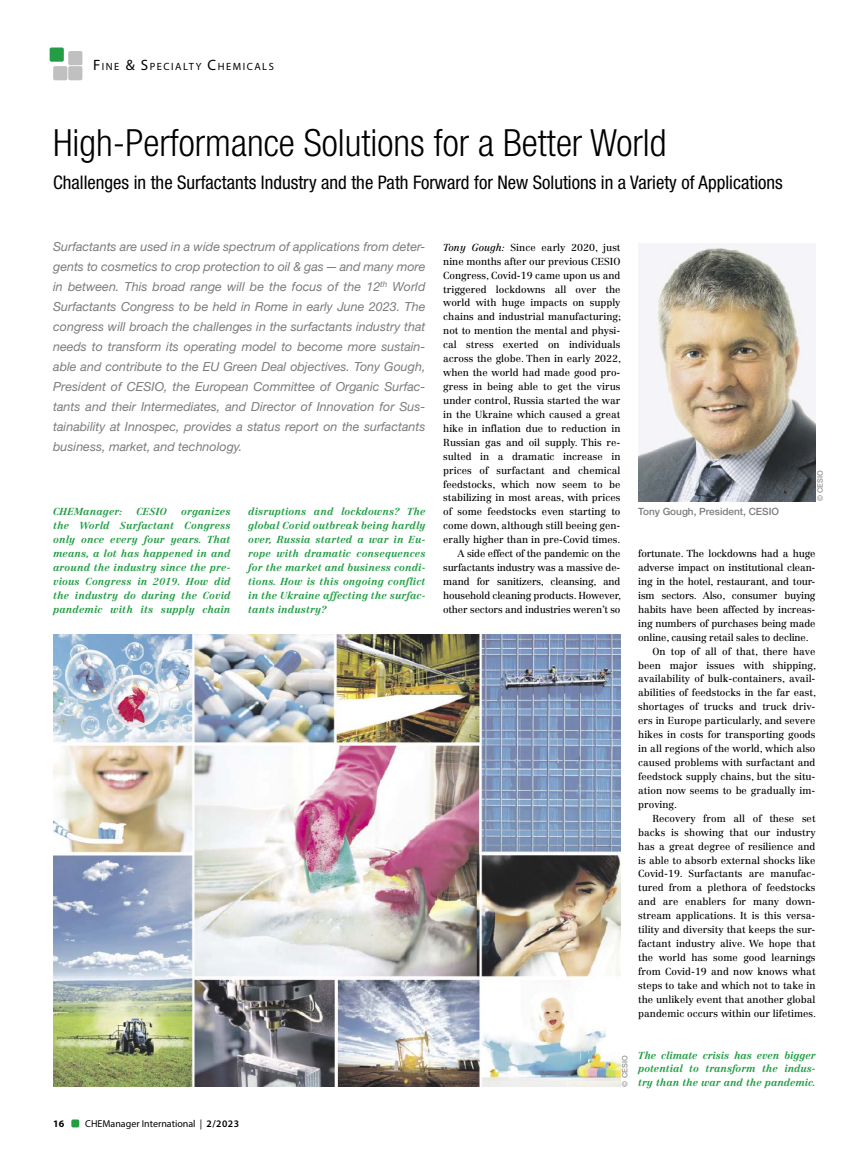
<style>
.page{position:relative;width:851px;height:1170px;background:#fff}
.page>*{position:absolute;margin:0;border:0;box-sizing:border-box;transform-origin:0 0}
.t1{font:300 condensed 37.5px "Helvetica Neue LT Std";color:#000}
.t2{font:condensed 18.75px "Helvetica Neue LT Std";color:#000}
.t3{font:italic 12.5px/20px "Helvetica Neue LT Std";color:#7c7c7c;text-align:justify}
.t4{font:10.5px "Myriad Pro";letter-spacing:.145em;color:#000}
.t5{font:10px/13.9px "Centennial LT Std";color:#000;text-align:right}
.t6{font:italic 700 10px/13.9px "Centennial LT Std";letter-spacing:.015em;color:#239e46;text-align:justify}
.t7{font:10px "Myriad Pro";color:#000}
.t8{font:500 10px "Helvetica Neue LT Std";color:#7c7c7c}
.t9{font:700 10px "Myriad Pro";color:#000}
.t10{font:500 7.5px "Helvetica Neue LT Std";color:#939393}
.s1{font-size:15px}
.s2{font-weight:600}
.s3{font-style:italic}
</style>
<div class="page">
<img style="left:638px;top:243px;width:177px;height:258px">
<img style="left:53px;top:634px;width:567px;height:452px">
<div style="left:71px;top:1119px;width:8px;height:8px;background:#239e46;border-radius:2px"></div>
<div style="left:50px;top:47px;width:14px;height:15px;background:#239e46;border-radius:2px"></div>
<div style="left:53px;top:66px;width:14px;height:14px;background:#c0c0c0;border-radius:2px"></div>
<div style="left:68px;top:51px;width:14px;height:14px;background:#c0c0c0;border-radius:2px"></div>
<div style="left:68px;top:66px;width:14px;height:14px;background:#c0c0c0;border-radius:2px"></div>
<p class="t4" style="left:93px;top:60px;width:181px"><span class="s1">F</span>INE <span class="s1">&amp; S</span>PECIALTY <span class="s1">C</span>HEMICALS</p>
<h1 class="t1" style="left:53px;top:121px;width:614px">High-Performance Solutions for a Better World</h1>
<h2 class="t2" style="left:53px;top:172px;width:731px">Challenges in the Surfactants Industry and the Path Forward for New Solutions in a Variety of Applications</h2>
<p class="t3" style="left:53px;top:236px;width:374px">Surfactants are used in a wide spectrum of applications from deter&shy;gents to cosmetics to crop protection to oil &amp; gas—and many more in between. This broad range will be the focus of the 12<sup>th</sup> World Surfactants Congress to be held in Rome in early June 2023. The congress will broach the challenges in the surfactants industry that needs to transform its operating model to become more sustain&shy;able and contribute to the EU Green Deal objectives. Tony Gough, President of CESIO, the European Committee of Organic Surfac&shy;tants and their Intermediates, and Director of Innovation for Sus&shy;tainability at Innospec, provides a status report on the surfactants business, market, and technology.</p>
<p class="t6" style="left:53px;top:505px;width:179px;text-indent:128px">organizes the World Surfactant Congress only once every four years. That means, a lot has happened in and around the industry since the pre&shy;vious Congress in 2019. How did the industry do during the Covid pandemic with its supply chain</p>
<p class="t6" style="left:248px;top:505px;width:179px">disruptions and lockdowns? The global Covid outbreak being hardly over, Russia started a war in Eu&shy;rope with dramatic consequences for the market and business condi&shy;tions. How is this ongoing conflict in the Ukraine affecting the surfac&shy;tants industry?</p>
<p class="t6" style="left:53px;top:505px;width:71px">CHEManager:</p>
<p class="t6" style="left:136px;top:505px;width:32px">CESIO</p>
<p class="t9" style="left:53px;top:1117px;width:13px">16</p>
<p class="t7" style="left:85px;top:1117px;width:155px">CHEManager International | <span class="s2">2/2023</span></p>
<p class="t5" style="left:443px;top:240px;width:179px"><span class="s3">Tony Gough:</span> Since early 2020, just nine months after our previous CESIO Congress, Covid-19 came upon us and triggered lockdowns all over the world with huge impacts on supply chains and industrial manufacturing; not to mention the mental and physi&shy;cal stress exerted on individuals across the globe. Then in early 2022, when the world had made good pro&shy;gress in being able to get the virus under control, Russia started the war in the Ukraine which caused a great hike in inflation due to reduction in Russian gas and oil supply. This re&shy;sulted in a dramatic increase in prices of surfactant and chemical feedstocks, which now seem to be stabilizing in most areas, with prices of some feedstocks even starting to come down, although still beeing gen&shy;erally higher than in pre-Covid times.<br>A side effect of the pandemic on the surfactants industry was a massive de&shy;mand for sanitizers, cleansing, and household cleaning products. However, other sectors and industries weren’t so</p>
<p class="t10" style="left:620px;top:1086px;width:32px;rotate:-90deg">© CESIO</p>
<p class="t8" style="left:638px;top:506px;width:142px">Tony Gough, President, CESIO</p>
<p class="t10" style="left:815px;top:501px;width:32px;rotate:-90deg">© CESIO</p>
<p class="t5" style="left:638px;top:546px;width:179px">fortunate. The lockdowns had a huge</p>
<p class="t5" style="left:638px;top:560px;width:179px">adverse impact on institutional clean-</p>
<p class="t5" style="left:638px;top:574px;width:179px">ing in the hotel, restaurant, and tour-</p>
<p class="t5" style="left:638px;top:588px;width:179px">ism sectors. Also, consumer buying</p>
<p class="t5" style="left:638px;top:602px;width:179px">habits have been affected by increas-</p>
<p class="t5" style="left:638px;top:616px;width:179px">ing numbers of purchases being made</p>
<p class="t5" style="left:638px;top:630px;width:172px">online, causing retail sales to decline.</p>
<p class="t5" style="left:652px;top:644px;width:164px">On top of all of that, there have</p>
<p class="t5" style="left:638px;top:658px;width:179px">been major issues with shipping,</p>
<p class="t5" style="left:638px;top:672px;width:179px">availability of bulk-containers, avail-</p>
<p class="t5" style="left:638px;top:686px;width:179px">abilities of feedstocks in the far east,</p>
<p class="t5" style="left:638px;top:699px;width:179px">shortages of trucks and truck driv-</p>
<p class="t5" style="left:638px;top:713px;width:179px">ers in Europe particularly, and severe</p>
<p class="t5" style="left:638px;top:727px;width:179px">hikes in costs for transporting goods</p>
<p class="t5" style="left:638px;top:741px;width:179px">in all regions of the world, which also</p>
<p class="t5" style="left:638px;top:755px;width:179px">caused problems with surfactant and</p>
<p class="t5" style="left:638px;top:769px;width:179px">feedstock supply chains, but the situ-</p>
<p class="t5" style="left:638px;top:783px;width:179px">ation now seems to be gradually im-</p>
<p class="t5" style="left:638px;top:797px;width:40px">proving.</p>
<p class="t5" style="left:652px;top:811px;width:164px">Recovery from all of these set</p>
<p class="t5" style="left:638px;top:825px;width:179px">backs is showing that our industry</p>
<p class="t5" style="left:638px;top:839px;width:179px">has a great degree of resilience and</p>
<p class="t5" style="left:638px;top:853px;width:179px">is able to absorb external shocks like</p>
<p class="t5" style="left:638px;top:867px;width:179px">Covid-19. Surfactants are manufac-</p>
<p class="t5" style="left:638px;top:880px;width:179px">tured from a plethora of feedstocks</p>
<p class="t5" style="left:638px;top:894px;width:179px">and are enablers for many down-</p>
<p class="t5" style="left:638px;top:908px;width:179px">stream applications. It is this versa-</p>
<p class="t5" style="left:638px;top:922px;width:179px">tility and diversity that keeps the sur-</p>
<p class="t5" style="left:638px;top:936px;width:179px">factant industry alive. We hope that</p>
<p class="t5" style="left:638px;top:950px;width:179px">the world has some good learnings</p>
<p class="t5" style="left:638px;top:964px;width:179px">from Covid-19 and now knows what</p>
<p class="t5" style="left:638px;top:978px;width:179px">steps to take and which not to take in</p>
<p class="t5" style="left:638px;top:992px;width:179px">the unlikely event that another global</p>
<p class="t5" style="left:638px;top:1006px;width:179px">pandemic occurs within our lifetimes.</p>
<p class="t6" style="left:638px;top:1047px;width:179px">The climate crisis has even bigger potential to transform the indus&shy;try than the war and the pandemic.</p>
</div>
